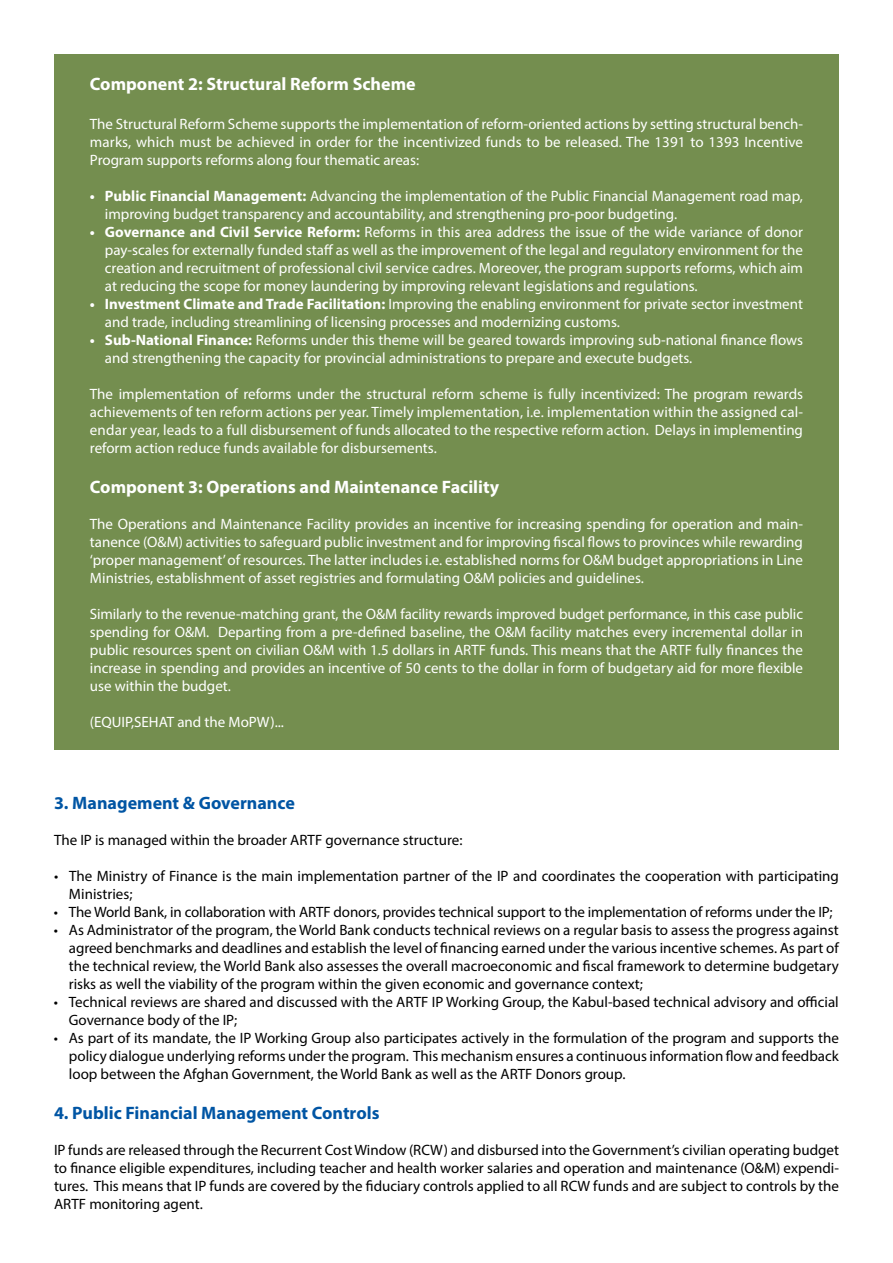
<style>
.page{position:relative;width:893px;height:1263px;background:#fff}
.page>*{position:absolute;margin:0;border:0;box-sizing:border-box;transform-origin:0 0}
.t1{font:700 18px "Myriad Pro";color:#fff}
.t2{font:700 18px "Myriad Pro";color:#0055a4}
.t3{font:15px/18px "Myriad Pro";color:#fff;text-align:justify}
.t4{font:15px/18px "Myriad Pro";color:#000;text-align:justify}
.s1{font-weight:700}
</style>
<div class="page">
<div style="left:54px;top:54px;width:785px;height:695px;background:#748e4f"></div>
<p class="t1" style="left:90px;top:72px;width:327px">Component 2: Structural Reform Scheme</p>
<p class="t3" style="left:90px;top:115px;width:715px">The Structural Reform Scheme supports the implementation of reform-oriented actions by setting structural bench&shy;marks, which must be achieved in order for the incentivized funds to be released. The 1391 to 1393 Incentive Program supports reforms along four thematic areas:</p>
<p class="t3" style="left:105px;top:187px;width:699px;text-indent:-15px"><span class="s1">• Public Financial Management:</span> Advancing the implementation of the Public Financial Management road map, improving budget transparency and accountability, and strengthening pro-poor budgeting.</p>
<p class="t3" style="left:105px;top:223px;width:700px;text-indent:-15px"><span class="s1">• Governance and Civil Service Reform:</span> Reforms in this area address the issue of the wide variance of donor pay-scales for externally funded staff as well as the improvement of the legal and regulatory environment for the creation and recruitment of professional civil service cadres. Moreover, the program supports reforms, which aim at reducing the scope for money laundering by improving relevant legislations and regulations.</p>
<p class="t3" style="left:105px;top:295px;width:700px;text-indent:-15px"><span class="s1">• Investment Climate and Trade Facilitation:</span> Improving the enabling environment for private sector investment and trade, including streamlining of licensing processes and modernizing customs.</p>
<p class="t3" style="left:105px;top:331px;width:700px;text-indent:-15px"><span class="s1">• Sub-National Finance:</span> Reforms under this theme will be geared towards improving sub-national finance flows and strengthening the capacity for provincial administrations to prepare and execute budgets.</p>
<p class="t3" style="left:90px;top:385px;width:715px">The implementation of reforms under the structural reform scheme is fully incentivized: The program rewards achievements of ten reform actions per year. Timely implementation, i.e. implementation within the assigned cal&shy;endar year, leads to a full disbursement of funds allocated to the respective reform action. Delays in implementing reform action reduce funds available for disbursements.</p>
<p class="t1" style="left:90px;top:475px;width:411px">Component 3: Operations and Maintenance Facility</p>
<p class="t3" style="left:90px;top:515px;width:715px">The Operations and Maintenance Facility provides an incentive for increasing spending for operation and main&shy;tanence (O&amp;M) activities to safeguard public investment and for improving fiscal flows to provinces while rewarding ‘proper management’ of resources. The latter includes i.e. established norms for O&amp;M budget appropriations in Line Ministries, establishment of asset registries and formulating O&amp;M policies and guidelines.</p>
<p class="t3" style="left:90px;top:605px;width:715px">Similarly to the revenue-matching grant, the O&amp;M facility rewards improved budget performance, in this case public spending for O&amp;M. Departing from a pre-defined baseline, the O&amp;M facility matches every incremental dollar in public resources spent on civilian O&amp;M with 1.5 dollars in ARTF funds. This means that the ARTF fully finances the increase in spending and provides an incentive of 50 cents to the dollar in form of budgetary aid for more flexible use within the budget.</p>
<p class="t3" style="left:90px;top:713px;width:196px">(EQUIP,SEHAT and the MoPW)...</p>
<p class="t2" style="left:54px;top:791px;width:242px">3. Management &amp; Governance</p>
<p class="t4" style="left:54px;top:831px;width:410px">The IP is managed within the broader ARTF governance structure:</p>
<p class="t4" style="left:69px;top:867px;width:771px;text-indent:-15px">• The Ministry of Finance is the main implementation partner of the IP and coordinates the cooperation with participating<br>Ministries;</p>
<p class="t4" style="left:54px;top:903px;width:780px">• The World Bank, in collaboration with ARTF donors, provides technical support to the implementation of reforms under the IP;</p>
<p class="t4" style="left:69px;top:921px;width:771px;text-indent:-15px">• As Administrator of the program, the World Bank conducts technical reviews on a regular basis to assess the progress against agreed benchmarks and deadlines and establish the level of financing earned under the various incentive schemes. As part of the technical review, the World Bank also assesses the overall macroeconomic and fiscal framework to determine budgetary risks as well the viability of the program within the given economic and governance context;</p>
<p class="t4" style="left:69px;top:993px;width:771px;text-indent:-15px">• Technical reviews are shared and discussed with the ARTF IP Working Group, the Kabul-based technical advisory and official<br>Governance body of the IP;</p>
<p class="t4" style="left:69px;top:1029px;width:771px;text-indent:-15px">• As part of its mandate, the IP Working Group also participates actively in the formulation of the program and supports the policy dialogue underlying reforms under the program. This mechanism ensures a continuous information flow and feedback loop between the Afghan Government, the World Bank as well as the ARTF Donors group.</p>
<p class="t2" style="left:54px;top:1101px;width:327px">4. Public Financial Management Controls</p>
<p class="t4" style="left:54px;top:1141px;width:787px">IP funds are released through the Recurrent Cost Window (RCW) and disbursed into the Government’s civilian operating budget to finance eligible expenditures, including teacher and health worker salaries and operation and maintenance (O&amp;M) expendi&shy;tures. This means that IP funds are covered by the fiduciary controls applied to all RCW funds and are subject to controls by the ARTF monitoring agent.</p>
</div>
